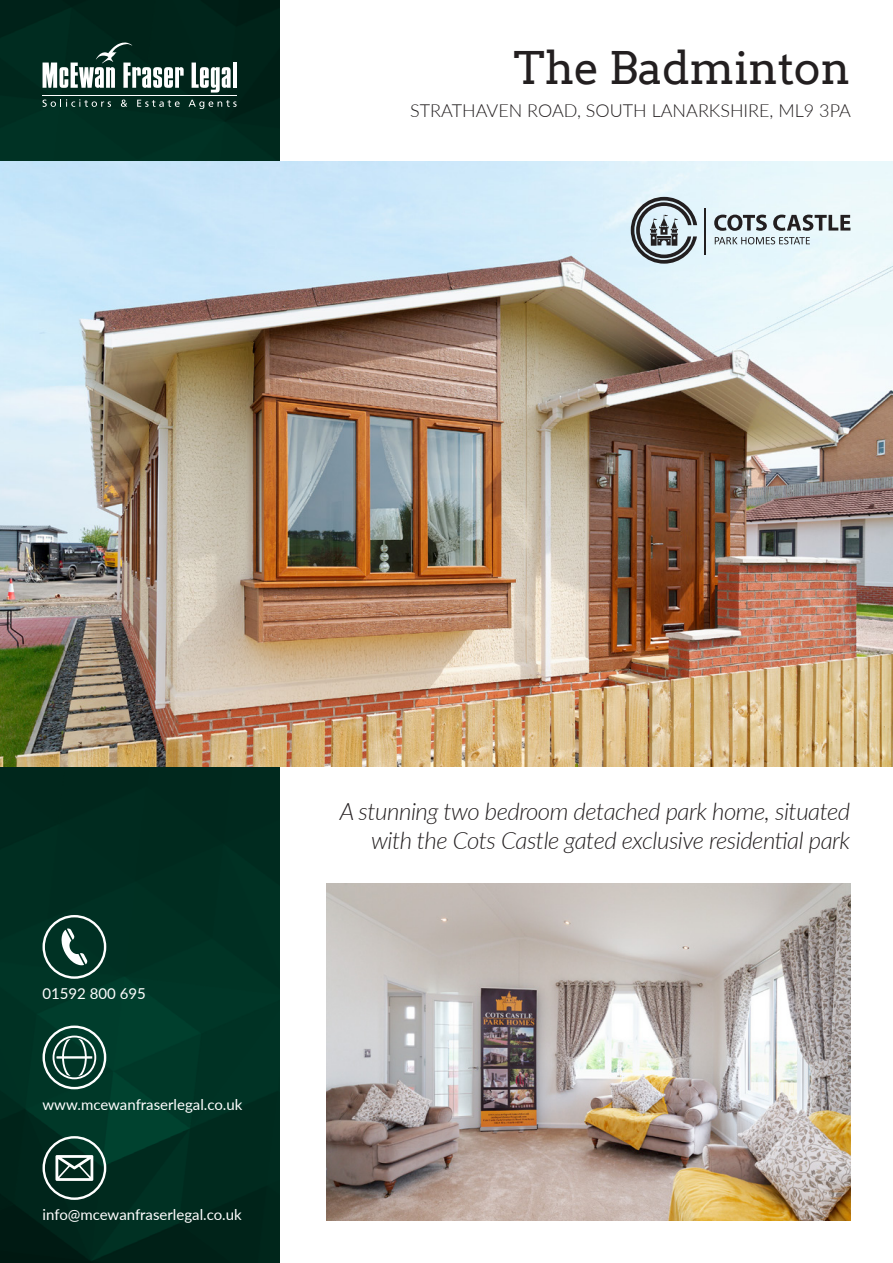
<style>
.page{position:relative;width:893px;height:1263px;background:#fff}
.page>*{position:absolute;margin:0;border:0;box-sizing:border-box;transform-origin:0 0}
.t1{font:45px "Arvo";letter-spacing:-.01em;color:#231f20}
.t2{font:italic 300 24px/28.8px "Lato";letter-spacing:-.02em;color:#231f20;text-align:right}
.t3{font:300 18px "Lato";color:#231f20}
.t4{font:15px "Lato";color:#fff}
</style>
<div class="page">
<img style="left:0;top:0;width:279px;height:1263px">
<img style="left:0;top:162px;width:893px;height:605px">
<svg style="left:43px;top:43px;width:141px;height:45px"></svg>
<svg style="left:192px;top:63px;width:39px;height:30px"></svg>
<hr style="left:233px;top:63px;width:4px;height:25px;background:#fff">
<hr style="left:43px;top:95px;width:194px;height:1px;background:#fff">
<svg style="left:43px;top:99px;width:68px;height:8px"></svg>
<svg style="left:121px;top:100px;width:6px;height:7px"></svg>
<svg style="left:137px;top:100px;width:43px;height:7px"></svg>
<svg style="left:189px;top:100px;width:48px;height:9px"></svg>
<img style="left:326px;top:883px;width:524px;height:337px">
<svg style="left:43px;top:915px;width:63px;height:64px;background:#335a4f"></svg>
<svg style="left:43px;top:1025px;width:63px;height:64px;background:#3a6559"></svg>
<svg style="left:43px;top:1136px;width:63px;height:64px;background:#3a5b52"></svg>
<svg style="left:631px;top:197px;width:66px;height:67px;background:#99a4a9"></svg>
<svg style="left:714px;top:215px;width:53px;height:16px"></svg>
<svg style="left:773px;top:215px;width:77px;height:16px"></svg>
<svg style="left:715px;top:237px;width:95px;height:7px"></svg>
<hr style="left:704px;top:208px;width:2px;height:46px;background:#231f20">
<h1 class="t1" style="left:514px;top:41px;width:338px">The Badminton</h1>
<p class="t3" style="left:410px;top:98px;width:442px">STRATHAVEN ROAD, SOUTH LANARKSHIRE, ML9 3PA</p>
<p class="t4" style="left:43px;top:983px;width:105px">01592 800 695</p>
<p class="t4" style="left:43px;top:1094px;width:201px">www.mcewanfraserlegal.co.uk</p>
<p class="t4" style="left:43px;top:1204px;width:201px">info@mcewanfraserlegal.co.uk</p>
<p class="t2" style="left:340px;top:796px;width:512px">A stunning two bedroom detached park home, situated with the Cots Castle gated exclusive residential park</p>
</div>
